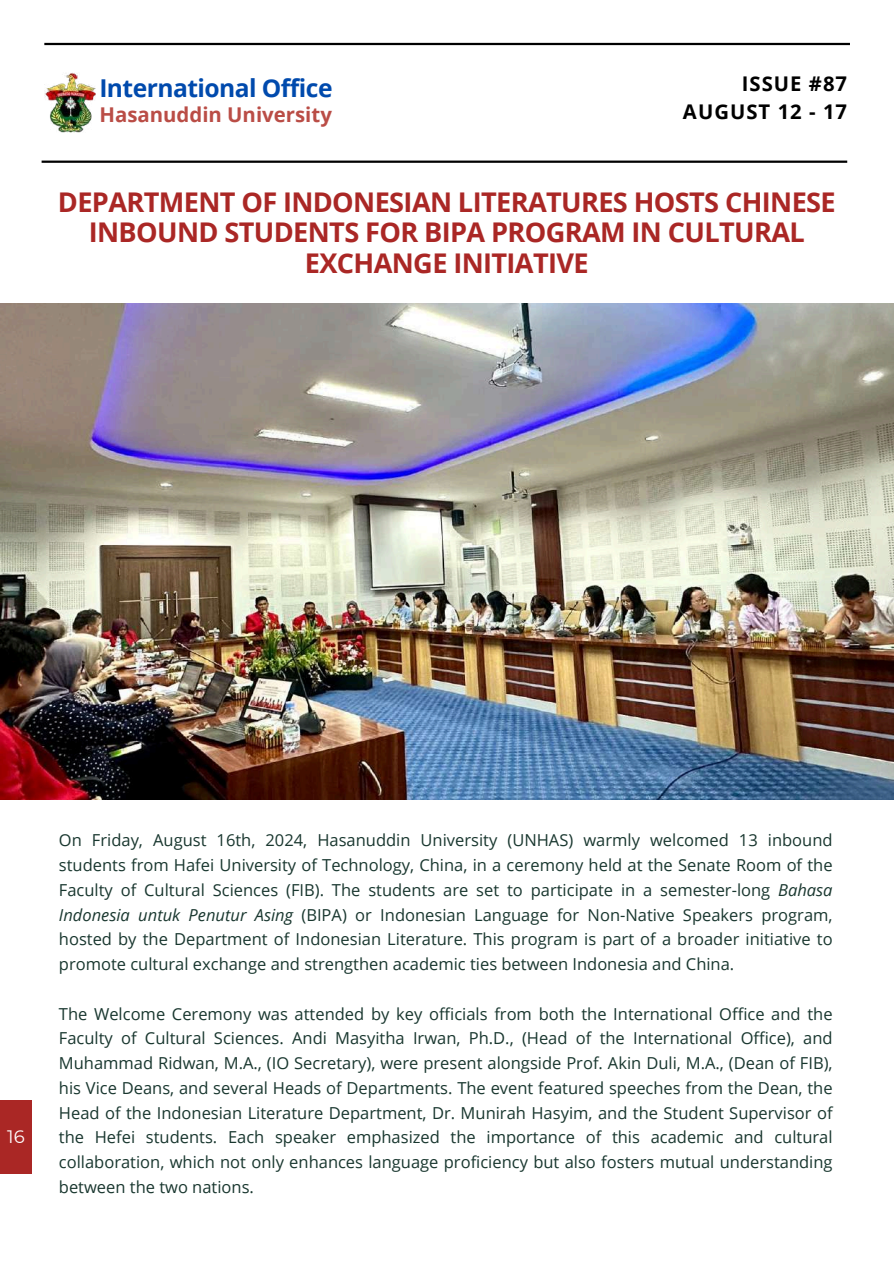
<style>
.page{position:relative;width:894px;height:1264px;background:#fff}
.page>*{position:absolute;margin:0;border:0;box-sizing:border-box;transform-origin:0 0}
.t1{font:700 27.15px/30.3px "Open Sans";letter-spacing:-.025em;color:#aa2725;text-align:center}
.t2{font:700 24.6px "Open Sans";letter-spacing:-.02em;color:#004aad}
.t3{font:700 20.4px "Open Sans";color:#ba4d46}
.t4{font:700 20.25px/28.2px "Open Sans";letter-spacing:.05em;color:#000;text-align:right}
.t5{font:18px "Montserrat";color:#fff}
.t6{font:16.5px/24.8px "Open Sans";color:#19372f;text-align:justify}
.s1{font-style:italic}
</style>
<div class="page">
<img style="left:0;top:303px;width:892px;height:497px">
<div style="left:0;top:1100px;width:32px;height:74px;background:#aa2725"></div>
<img style="left:44px;top:72px;width:51px;height:61px">
<hr style="left:44px;top:43px;width:805px;height:2px;background:#000">
<hr style="left:42px;top:160px;width:805px;height:3px;background:#000">
<h2 class="t2" style="left:99px;top:71px;width:235px">International Office</h2>
<p class="t3" style="left:99px;top:100px;width:234px">Hasanuddin University</p>
<p class="t4" style="left:682px;top:69px;width:166px">ISSUE #87<br>AUGUST 12 - 17</p>
<h1 class="t1" style="left:58px;top:186px;width:779px">DEPARTMENT OF INDONESIAN LITERATURES HOSTS CHINESE<br>INBOUND STUDENTS FOR BIPA PROGRAM IN CULTURAL<br>EXCHANGE INITIATIVE</h1>
<p class="t5" style="left:7px;top:1125px;width:19px">16</p>
<p class="t6" style="left:59px;top:827px;width:775px">On Friday, August 16th, 2024, Hasanuddin University (UNHAS) warmly welcomed 13 inbound students from Hafei University of Technology, China, in a ceremony held at the Senate Room of the Faculty of Cultural Sciences (FIB). The students are set to participate in a semester-long <span class="s1">Bahasa Indonesia untuk Penutur Asing</span> (BIPA) or Indonesian Language for Non-Native Speakers program, hosted by the Department of Indonesian Literature. This program is part of a broader initiative to promote cultural exchange and strengthen academic ties between Indonesia and China.</p>
<p class="t6" style="left:59px;top:1000px;width:775px">The Welcome Ceremony was attended by key officials from both the International Office and the Faculty of Cultural Sciences. Andi Masyitha Irwan, Ph.D., (Head of the International Office), and Muhammad Ridwan, M.A., (IO Secretary), were present alongside Prof. Akin Duli, M.A., (Dean of FIB), his Vice Deans, and several Heads of Departments. The event featured speeches from the Dean, the Head of the Indonesian Literature Department, Dr. Munirah Hasyim, and the Student Supervisor of the Hefei students. Each speaker emphasized the importance of this academic and cultural collaboration, which not only enhances language proficiency but also fosters mutual understanding between the two nations.</p>
</div>
